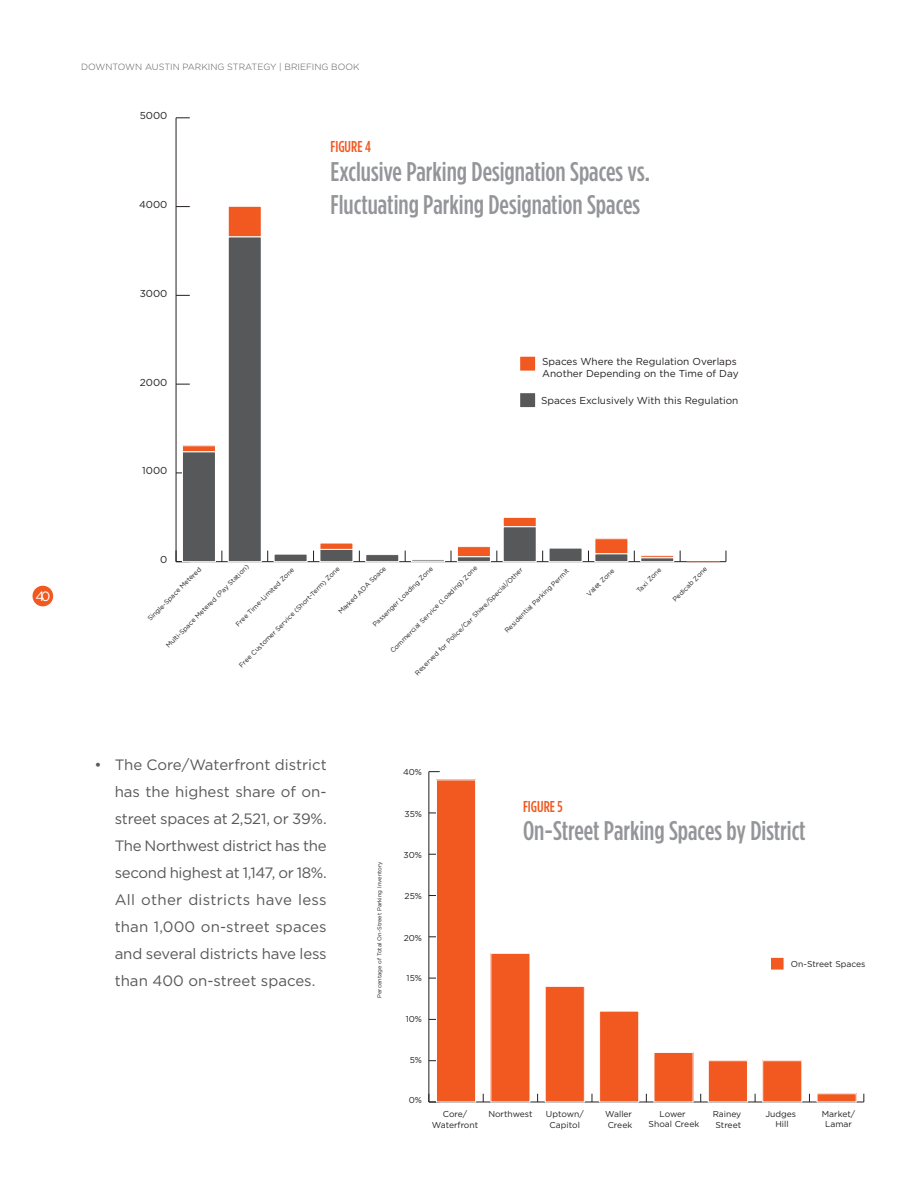
<style>
.page{position:relative;width:918px;height:1188px;background:#fff}
.page>*{position:absolute;margin:0;border:0;box-sizing:border-box;transform-origin:0 0}
.Graphic_title{font:500 27px/32.4px "Gotham Condensed";color:#939598}
.Figure_Title{font:500 15.75px "Gotham Condensed";color:#f15921}
.t1{font:15px/27px "Gotham";letter-spacing:-.01em;color:#57585a;text-align:justify}
.t2{font:13.5px "Gotham";color:#fff}
.t3{font:10.05px/12px "Gotham";color:#231f20}
.t4{font:300 9px "Gotham";color:#57585a}
.t5{font:8.55px/10.2px "Gotham";color:#231f20;text-align:center}
.t6{font:6.75px "Gotham";color:#231f20}
.t7{font:5.7px "Gotham";color:#231f20}
</style>
<div class="page">
<div style="left:33px;top:586px;width:20px;height:20px;background:#f15921;border-radius:50%"></div>
<hr style="left:429px;top:1102px;width:435px;height:1px;background:#231f20">
<hr style="left:429px;top:772px;width:1px;height:330px;background:#231f20">
<svg style="left:429px;top:1094px;width:11px;height:9px"></svg>
<div style="left:436px;top:780px;width:40px;height:322px;background:#f15921"></div>
<div style="left:436px;top:780px;width:40px;height:322px;border:1px solid #fff"></div>
<div style="left:491px;top:953px;width:39px;height:149px;background:#f15921"></div>
<div style="left:545px;top:986px;width:39px;height:116px;background:#f15921"></div>
<div style="left:545px;top:986px;width:40px;height:116px;border:1px solid #fff"></div>
<div style="left:600px;top:1011px;width:39px;height:91px;background:#f15921"></div>
<div style="left:599px;top:1011px;width:40px;height:91px;border:1px solid #fff"></div>
<div style="left:654px;top:1052px;width:39px;height:50px;background:#f15921"></div>
<div style="left:708px;top:1061px;width:39px;height:41px;background:#f15921"></div>
<div style="left:708px;top:1061px;width:40px;height:41px;border:1px solid #fff"></div>
<div style="left:763px;top:1061px;width:39px;height:41px;background:#f15921"></div>
<div style="left:817px;top:1094px;width:39px;height:8px;background:#f15921"></div>
<div style="left:770px;top:957px;width:14px;height:13px;background:#f15921"></div>
<div style="left:770px;top:957px;width:14px;height:13px;border:1px solid #fff"></div>
<div style="left:520px;top:356px;width:16px;height:15px;background:#f15921"></div>
<div style="left:520px;top:393px;width:16px;height:15px;background:#57585a"></div>
<div style="left:519px;top:392px;width:17px;height:16px;border:1px solid #fff"></div>
<hr style="left:176px;top:561px;width:550px;height:1px;background:#231f20">
<hr style="left:176px;top:118px;width:1px;height:444px;background:#231f20">
<svg style="left:176px;top:384px;width:14px;height:1px"></svg>
<svg style="left:176px;top:295px;width:14px;height:1px"></svg>
<svg style="left:176px;top:206px;width:14px;height:1px"></svg>
<svg style="left:176px;top:117px;width:14px;height:1px"></svg>
<div style="left:182px;top:446px;width:33px;height:6px;background:#f15921"></div>
<div style="left:228px;top:206px;width:33px;height:31px;background:#f15921"></div>
<div style="left:228px;top:206px;width:33px;height:31px;border:1px solid #fff"></div>
<div style="left:320px;top:543px;width:33px;height:6px;background:#f15921"></div>
<div style="left:457px;top:547px;width:33px;height:10px;background:#f15921"></div>
<div style="left:457px;top:546px;width:34px;height:11px;border:1px solid #fff"></div>
<div style="left:503px;top:517px;width:33px;height:10px;background:#f15921"></div>
<div style="left:503px;top:517px;width:33px;height:10px;border:1px solid #fff"></div>
<div style="left:595px;top:539px;width:33px;height:15px;background:#f15921"></div>
<div style="left:641px;top:555px;width:33px;height:3px;border:1px solid #fff"></div>
<div style="left:182px;top:452px;width:33px;height:110px;background:#57585a"></div>
<div style="left:182px;top:451px;width:34px;height:111px;border:1px solid #fff"></div>
<div style="left:228px;top:237px;width:33px;height:325px;background:#57585a"></div>
<div style="left:228px;top:237px;width:34px;height:325px;border:1px solid #fff"></div>
<div style="left:274px;top:554px;width:33px;height:8px;background:#57585a"></div>
<div style="left:274px;top:554px;width:33px;height:8px;border:1px solid #fff"></div>
<div style="left:320px;top:549px;width:33px;height:13px;background:#57585a"></div>
<div style="left:320px;top:549px;width:33px;height:13px;border:1px solid #fff"></div>
<div style="left:366px;top:555px;width:33px;height:7px;background:#57585a"></div>
<div style="left:365px;top:554px;width:34px;height:8px;border:1px solid #fff"></div>
<div style="left:411px;top:560px;width:34px;height:2px;border:1px solid #fff"></div>
<div style="left:457px;top:557px;width:33px;height:5px;background:#57585a"></div>
<div style="left:457px;top:556px;width:34px;height:6px;border:1px solid #fff"></div>
<div style="left:503px;top:527px;width:33px;height:35px;background:#57585a"></div>
<div style="left:503px;top:526px;width:34px;height:36px;border:1px solid #fff"></div>
<div style="left:549px;top:548px;width:33px;height:14px;background:#57585a"></div>
<div style="left:549px;top:548px;width:33px;height:14px;border:1px solid #fff"></div>
<div style="left:595px;top:554px;width:33px;height:8px;background:#57585a"></div>
<div style="left:595px;top:553px;width:33px;height:9px;border:1px solid #fff"></div>
<hr style="left:641px;top:558px;width:33px;height:4px;background:#57585a">
<div style="left:640px;top:557px;width:34px;height:5px;border:1px solid #fff"></div>
<hr style="left:687px;top:561px;width:33px;height:1px;background:#f15921">
<h3 class="t4" style="left:81px;top:61px;width:280px">DOWNTOWN AUSTIN PARKING STRATEGY | BRIEFING BOOK</h3>
<p class="t3" style="left:140px;top:109px;width:29px">5000</p>
<p class="t3" style="left:139px;top:198px;width:30px">4000</p>
<p class="t3" style="left:140px;top:287px;width:29px">3000</p>
<p class="t3" style="left:140px;top:376px;width:29px">2000</p>
<p class="t3" style="left:142px;top:465px;width:27px">1000</p>
<p class="Figure_Title" style="left:330px;top:138px;width:42px">FIGURE 4</p>
<p class="Graphic_title" style="left:330px;top:156px;width:321px">Exclusive Parking Designation Spaces vs.<br>Fluctuating Parking Designation Spaces</p>
<p class="t3" style="left:542px;top:355px;width:198px">Spaces Where the Regulation Overlaps<br>Another Depending on the Time of Day</p>
<p class="t3" style="left:541px;top:394px;width:199px">Spaces Exclusively With this Regulation</p>
<h3 class="t2" style="left:36px;top:587px;width:16px">40</h3>
<p class="t3" style="left:160px;top:553px;width:9px">0</p>
<p class="t6" style="left:164px;top:643px;width:116px;rotate:-45deg">M ulti-Space M etered (P ay Station)</p>
<p class="t6" style="left:388px;top:649px;width:121px;rotate:-45deg">C ommercial Service (Loading) Z one</p>
<p class="t6" style="left:336px;top:610px;width:66px;rotate:-45deg">M arked ADA Space</p>
<p class="t6" style="left:371px;top:622px;width:84px;rotate:-45deg">P assenger Loading Z one</p>
<p class="t6" style="left:146px;top:617px;width:74px;rotate:-45deg">Single-Space M etered</p>
<p class="t6" style="left:237px;top:663px;width:141px;rotate:-45deg">F ree C ustomer Service (Short-Term) Z one</p>
<p class="t6" style="left:413px;top:671px;width:151px;rotate:-45deg">Reserved for P olice/C ar Share/Special/Other</p>
<p class="t6" style="left:234px;top:622px;width:81px;rotate:-45deg">F ree Time-Limited Z one</p>
<p class="t6" style="left:503px;top:628px;width:89px;rotate:-45deg">Residential P arking P ermit</p>
<p class="t6" style="left:585px;top:592px;width:37px;rotate:-45deg">V alet Z one</p>
<p class="t6" style="left:635px;top:588px;width:33px;rotate:-45deg">Taxi Z one</p>
<p class="t6" style="left:671px;top:597px;width:47px;rotate:-45deg">P edicab Z one</p>
<p class="t1" style="left:115px;top:751px;width:214px;text-indent:-20px">• The Core/Waterfront district has the highest share of on&shy;street spaces at 2,521, or 39%.<br>The Northwest district has the second highest at 1,147, or 18%.<br>All other districts have less than 1,000 on-street spaces and several districts have less than 400 on-street spaces.</p>
<p class="t7" style="left:376px;top:998px;width:138px;rotate:-90deg">Percentage of Total On-Street Parking Inventory</p>
<p class="t5" style="left:403px;top:767px;width:21px">40%</p>
<p class="t5" style="left:404px;top:808px;width:19px">35%</p>
<p class="t5" style="left:404px;top:850px;width:20px">30%</p>
<p class="t5" style="left:405px;top:890px;width:19px">25%</p>
<p class="Figure_Title" style="left:523px;top:798px;width:41px">FIGURE 5</p>
<p class="Graphic_title" style="left:523px;top:814px;width:284px">On-Street Parking Spaces by District</p>
<p class="t5" style="left:404px;top:932px;width:20px">20%</p>
<p class="t5" style="left:407px;top:972px;width:17px">15%</p>
<p class="t5" style="left:406px;top:1014px;width:18px">10%</p>
<p class="t5" style="left:791px;top:959px;width:76px">On-Street Spaces</p>
<p class="t5" style="left:410px;top:1055px;width:14px">5%</p>
<p class="t5" style="left:409px;top:1095px;width:15px">0%</p>
<p class="t5" style="left:432px;top:1109px;width:48px">Core/<br>Waterfront</p>
<p class="t5" style="left:488px;top:1109px;width:46px">Northwest</p>
<p class="t5" style="left:822px;top:1108px;width:35px">Market/<br>Lamar</p>
<p class="t5" style="left:649px;top:1108px;width:52px">Lower<br>Shoal Creek</p>
<p class="t5" style="left:765px;top:1108px;width:32px">Judges<br>Hill</p>
<p class="t5" style="left:546px;top:1109px;width:39px">Uptown/<br>Capitol</p>
<p class="t5" style="left:713px;top:1109px;width:30px">Rainey<br>Street</p>
<p class="t5" style="left:605px;top:1109px;width:29px;text-align:left">Waller<br>Creek</p>
</div>
